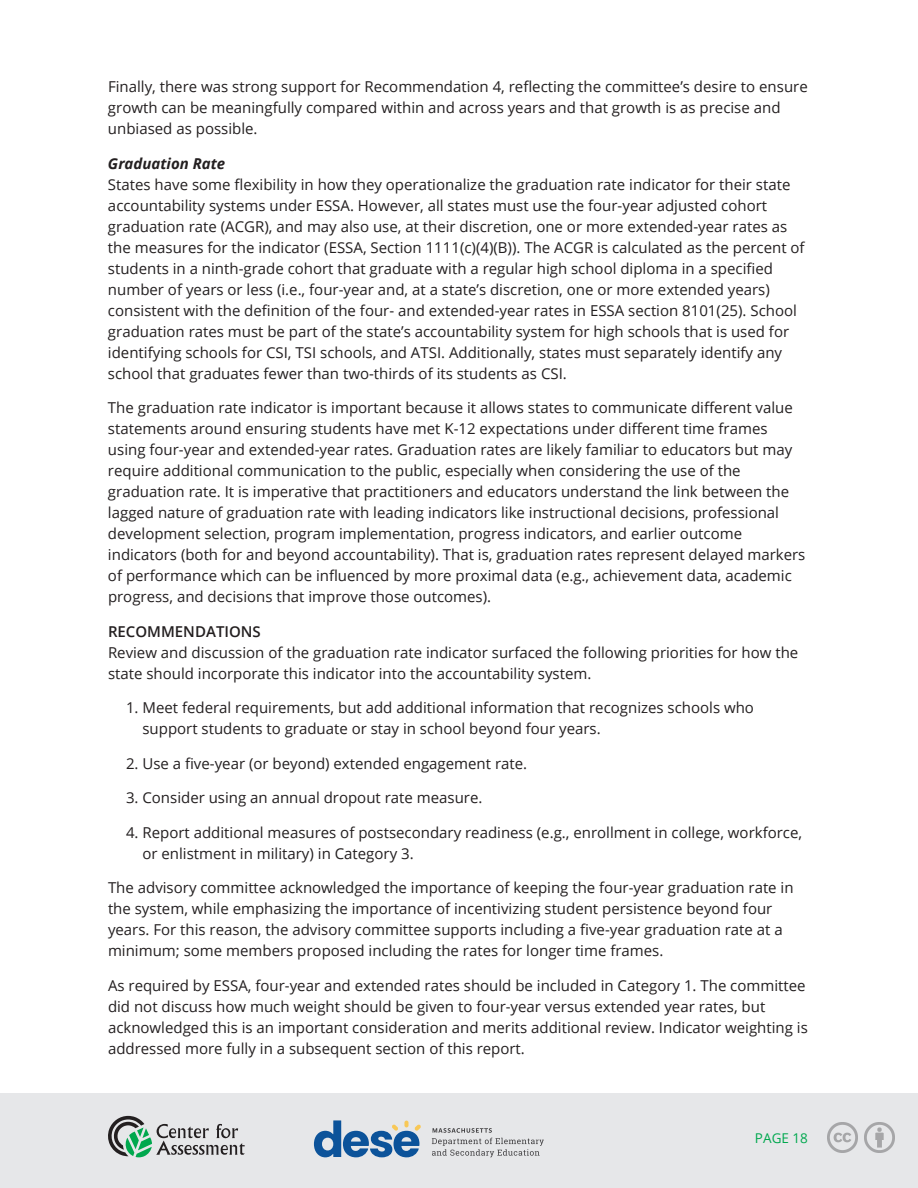
<style>
.page{position:relative;width:918px;height:1188px;background:#fff}
.page>*{position:absolute;margin:0;border:0;box-sizing:border-box;transform-origin:0 0}
.t1{font:15px/21px "Open Sans";color:#231f20}
.t2{font:600 15px "Open Sans";color:#231f20}
.t3{font:italic 700 15px "Open Sans";color:#231f20}
.t4{font:13.5px "Open Sans";color:#00a84e}
</style>
<div class="page">
<div style="left:0;top:1094px;width:918px;height:94px;background:#e6e7e9"></div>
<svg style="left:108px;top:1116px;width:137px;height:41px"></svg>
<img style="left:865px;top:1122px;width:30px;height:31px">
<img style="left:827px;top:1122px;width:31px;height:30px">
<svg style="left:314px;top:1120px;width:107px;height:37px"></svg>
<svg style="left:432px;top:1128px;width:112px;height:29px"></svg>
<p class="t1" style="left:108px;top:76px;width:701px">Finally, there was strong support for Recommendation 4, reflecting the committee’s desire to ensure</p>
<p class="t1" style="left:108px;top:97px;width:674px">growth can be meaningfully compared within and across years and that growth is as precise and unbiased as possible.</p>
<p class="t3" style="left:108px;top:153px;width:119px">Graduation Rate</p>
<p class="t1" style="left:108px;top:174px;width:684px">States have some flexibility in how they operationalize the graduation rate indicator for their state</p>
<p class="t1" style="left:108px;top:195px;width:698px">accountability systems under ESSA. However, all states must use the four-year adjusted cohort graduation rate (ACGR), and may also use, at their discretion, one or more extended-year rates as the measures for the indicator (ESSA, Section 1111(c)(4)(B)). The ACGR is calculated as the percent of</p>
<p class="t1" style="left:108px;top:258px;width:667px">students in a ninth-grade cohort that graduate with a regular high school diploma in a specified</p>
<p class="t1" style="left:108px;top:279px;width:663px">number of years or less (i.e., four-year and, at a state’s discretion, one or more extended years)</p>
<p class="t1" style="left:108px;top:300px;width:691px">consistent with the definition of the four- and extended-year rates in ESSA section 8101(25). School</p>
<p class="t1" style="left:108px;top:321px;width:683px">graduation rates must be part of the state’s accountability system for high schools that is used for identifying schools for CSI, TSI schools, and ATSI. Additionally, states must separately identify any school that graduates fewer than two-thirds of its students as CSI.</p>
<p class="t1" style="left:108px;top:397px;width:686px">The graduation rate indicator is important because it allows states to communicate different value statements around ensuring students have met K-12 expectations under different time frames</p>
<p class="t1" style="left:108px;top:439px;width:699px">using four-year and extended-year rates. Graduation rates are likely familiar to educators but may require additional communication to the public, especially when considering the use of the graduation rate. It is imperative that practitioners and educators understand the link between the lagged nature of graduation rate with leading indicators like instructional decisions, professional development selection, program implementation, progress indicators, and earlier outcome indicators (both for and beyond accountability). That is, graduation rates represent delayed markers</p>
<p class="t1" style="left:108px;top:565px;width:685px">of performance which can be influenced by more proximal data (e.g., achievement data, academic</p>
<p class="t1" style="left:108px;top:586px;width:385px">progress, and decisions that improve those outcomes).</p>
<p class="t2" style="left:108px;top:621px;width:154px">RECOMMENDATIONS</p>
<p class="t1" style="left:108px;top:642px;width:692px">Review and discussion of the graduation rate indicator surfaced the following priorities for how the state should incorporate this indicator into the accountability system.</p>
<p class="t1" style="left:142px;top:697px;width:613px;text-indent:-16px">1. Meet federal requirements, but add additional information that recognizes schools who support students to graduate or stay in school beyond four years.</p>
<p class="t1" style="left:126px;top:753px;width:403px">2. Use a five-year (or beyond) extended engagement rate.</p>
<p class="t1" style="left:126px;top:787px;width:358px">3. Consider using an annual dropout rate measure.</p>
<p class="t1" style="left:142px;top:822px;width:661px;text-indent:-16px">4. Report additional measures of postsecondary readiness (e.g., enrollment in college, workforce, or enlistment in military) in Category 3.</p>
<p class="t1" style="left:108px;top:877px;width:687px">The advisory committee acknowledged the importance of keeping the four-year graduation rate in the system, while emphasizing the importance of incentivizing student persistence beyond four</p>
<p class="t1" style="left:108px;top:919px;width:676px">years. For this reason, the advisory committee supports including a five-year graduation rate at a</p>
<p class="t1" style="left:108px;top:940px;width:557px">minimum; some members proposed including the rates for longer time frames.</p>
<p class="t1" style="left:108px;top:975px;width:701px">As required by ESSA, four-year and extended rates should be included in Category 1. The committee did not discuss how much weight should be given to four-year versus extended year rates, but acknowledged this is an important consideration and merits additional review. Indicator weighting is addressed more fully in a subsequent section of this report.</p>
<p class="t4" style="left:755px;top:1129px;width:54px">PAGE 18</p>
</div>
